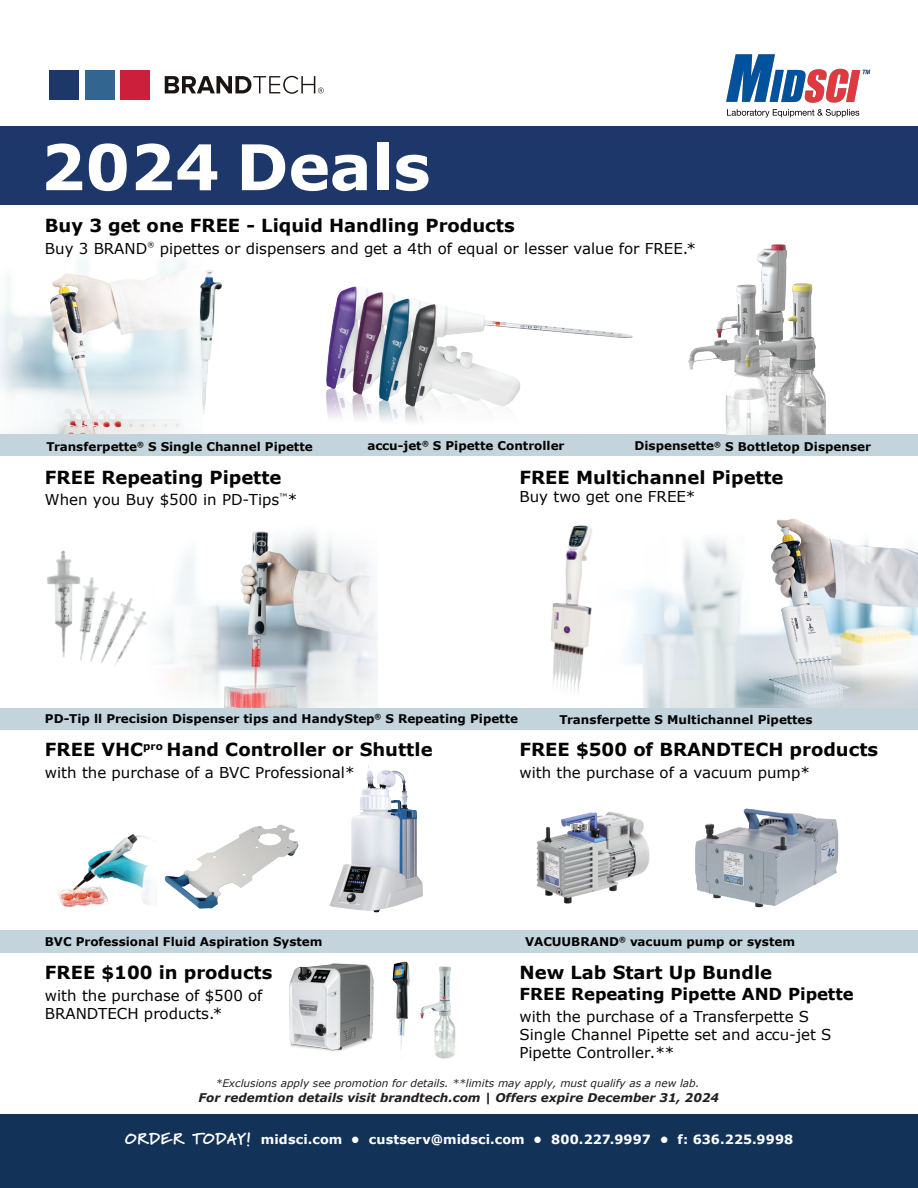
<style>
.page{position:relative;width:918px;height:1188px;background:#fff}
.page>*{position:absolute;margin:0;border:0;box-sizing:border-box;transform-origin:0 0}
.t1{font:700 63px "Verdana";color:#fff}
.t2{font:700 18px "Verdana";color:#040503}
.t3{font:700 16.5px "Verdana";color:#040503}
.t4{font:15px/18px "Verdana";color:#040503}
.t5{font:700 12.75px "Verdana";letter-spacing:.01em;color:#fff}
.t6{font:700 12px "Verdana";color:#040503}
.t7{font:italic 700 12px "Verdana";color:#231f20}
.t8{font:italic 10.5px "Verdana";color:#231f20}
.t9{font:7.05px "Verdana";color:#040503}
.s1{font-family:"Marydale";font-weight:900;font-size:15.9px}
</style>
<div class="page">
<img style="left:215px;top:531px;width:163px;height:177px">
<img style="left:551px;top:525px;width:27px;height:165px">
<img style="left:47px;top:535px;width:170px;height:160px">
<img style="left:0;top:259px;width:186px;height:175px">
<svg style="left:165px;top:76px;width:159px;height:18px"></svg>
<div style="left:120px;top:70px;width:30px;height:30px;background:#cc1f3b"></div>
<div style="left:85px;top:70px;width:30px;height:30px;background:#326690"></div>
<div style="left:50px;top:70px;width:29px;height:30px;background:#1d3768"></div>
<img style="left:578px;top:519px;width:340px;height:188px">
<div style="left:0;top:434px;width:918px;height:22px;background:#c3d4dd"></div>
<div style="left:0;top:708px;width:918px;height:21px;background:#c3d4dd"></div>
<div style="left:0;top:930px;width:918px;height:22px;background:#c3d4dd"></div>
<img style="left:326px;top:286px;width:307px;height:136px">
<img style="left:536px;top:811px;width:114px;height:93px">
<img style="left:330px;top:765px;width:93px;height:147px">
<img style="left:57px;top:834px;width:93px;height:74px">
<img style="left:695px;top:808px;width:144px;height:100px">
<img style="left:164px;top:824px;width:135px;height:85px">
<img style="left:688px;top:244px;width:138px;height:190px">
<img style="left:178px;top:268px;width:44px;height:153px">
<img style="left:289px;top:963px;width:85px;height:88px">
<img style="left:392px;top:961px;width:18px;height:88px">
<img style="left:420px;top:966px;width:36px;height:93px">
<div style="left:0;top:1115px;width:918px;height:73px;background:#123258"></div>
<img style="left:726px;top:54px;width:145px;height:64px">
<div style="left:0;top:126px;width:918px;height:79px;background:#1e376a"></div>
<h1 class="t1" style="left:41px;top:126px;width:392px">2024 Deals</h1>
<p class="t2" style="left:45px;top:214px;width:471px">Buy 3 get one FREE - Liquid Handling Products</p>
<p class="t4" style="left:45px;top:239px;width:104px">Buy 3 BRAND</p>
<p class="t9" style="left:147px;top:240px;width:8px">®</p>
<p class="t4" style="left:160px;top:239px;width:538px">pipettes or dispensers and get a 4th of equal or lesser value for FREE.*</p>
<p class="t6" style="left:367px;top:438px;width:199px">accu-jet<sup>®</sup> S Pipette Controller</p>
<p class="t6" style="left:46px;top:438px;width:268px">Transferpette<sup>®</sup> S Single Channel Pipette</p>
<p class="t6" style="left:635px;top:438px;width:238px">Dispensette<sup>®</sup> S Bottletop Dispenser</p>
<p class="t2" style="left:45px;top:466px;width:238px">FREE Repeating Pipette</p>
<p class="t4" style="left:45px;top:490px;width:254px">When you Buy $500 in PD-Tips<sup>™</sup>*</p>
<p class="t2" style="left:519px;top:466px;width:266px">FREE Multichannel Pipette</p>
<p class="t4" style="left:519px;top:488px;width:178px">Buy two get one FREE*</p>
<p class="t6" style="left:45px;top:711px;width:475px">PD-Tip ll Precision Dispenser tips and HandyStep<sup>®</sup> S Repeating Pipette</p>
<p class="t6" style="left:560px;top:711px;width:255px">Transferpette S Multichannel Pipettes</p>
<p class="t2" style="left:45px;top:738px;width:389px">FREE VHC<sup>pro</sup> Hand Controller or Shuttle</p>
<p class="t4" style="left:45px;top:764px;width:311px">with the purchase of a BVC Professional*</p>
<p class="t2" style="left:519px;top:738px;width:360px">FREE $500 of BRANDTECH products</p>
<p class="t4" style="left:519px;top:764px;width:292px">with the purchase of a vacuum pump*</p>
<p class="t6" style="left:45px;top:934px;width:279px">BVC Professional Fluid Aspiration System</p>
<p class="t6" style="left:525px;top:934px;width:271px">VACUUBRAND<sup>®</sup> vacuum pump or system</p>
<p class="t2" style="left:45px;top:961px;width:229px">FREE $100 in products</p>
<p class="t4" style="left:45px;top:987px;width:219px">with the purchase of $500 of<br>BRANDTECH products.*</p>
<p class="t2" style="left:519px;top:961px;width:254px">New Lab Start Up Bundle</p>
<p class="t3" style="left:519px;top:983px;width:336px">FREE Repeating Pipette AND Pipette</p>
<p class="t4" style="left:519px;top:1007px;width:313px">with the purchase of a Transferpette S<br>Single Channel Pipette set and accu-jet S<br>Pipette Controller.**</p>
<p class="t8" style="left:216px;top:1077px;width:485px">*Exclusions apply see promotion for details. **limits may apply, must qualify as a new lab.</p>
<p class="t7" style="left:199px;top:1090px;width:522px">For redemtion details visit brandtech.com | Offers expire December 31, 2024</p>
<p class="t5" style="left:125px;top:1131px;width:670px"><span class="s1">ORDER TODAY!</span> midsci.com • custserv@midsci.com • 800.227.9997 • f: 636.225.9998</p>
</div>
